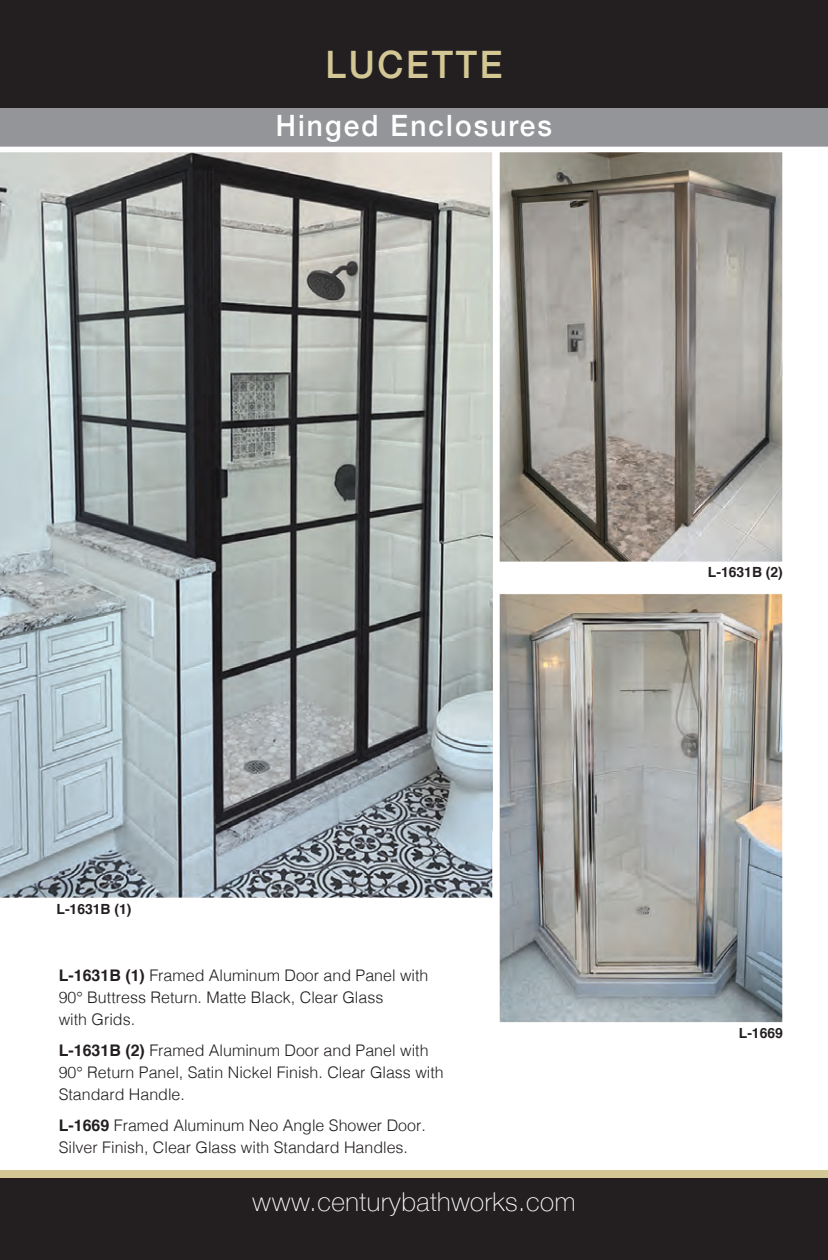
<style>
.page{position:relative;width:828px;height:1260px;background:#fff}
.page>*{position:absolute;margin:0;border:0;box-sizing:border-box;transform-origin:0 0}
.t1{font:500 37.8px "Helvetica Neue";letter-spacing:.075em;color:#d3c795;scale:.95 1}
.t2{font:500 29.4px "Helvetica Neue";letter-spacing:.075em;color:#fff;scale:.95 1}
.t3{font:100 26px "Helvetica Neue";letter-spacing:.02em;color:#fff}
.t4{font:300 16px/22px "Helvetica";color:#231f20}
.catalog_block{font:700 14px "Helvetica";letter-spacing:-.005em;color:#231f20}
.s1{font-weight:700}
</style>
<div class="page">
<img style="left:0;top:152px;width:783px;height:871px">
<svg style="left:477px;top:562px;width:306px;height:30px"></svg>
<div style="left:0;top:73px;width:828px;height:75px;background:#939598"></div>
<svg style="left:0;top:147px;width:828px;height:1px"></svg>
<div style="left:0;top:1172px;width:828px;height:88px;background:#231f20"></div>
<div style="left:0;top:1170px;width:828px;height:7px;background:#d3c795"></div>
<div style="left:0;top:0;width:828px;height:108px;background:#231f20"></div>
<p class="t1" style="left:326px;top:35px;width:188px">LUCETTE</p>
<p class="t2" style="left:276px;top:102px;width:292px">Hinged Enclosures</p>
<p class="catalog_block" style="left:57px;top:898px;width:77px">L-1631B (1)</p>
<p class="t4" style="left:59px;top:964px;width:371px"><span class="s1">L-1631B (1)</span> Framed Aluminum Door and Panel with<br>90° Buttress Return. Matte Black, Clear Glass<br>with Grids.</p>
<p class="t4" style="left:59px;top:1039px;width:387px"><span class="s1">L-1631B (2)</span> Framed Aluminum Door and Panel with<br>90° Return Panel, Satin Nickel Finish. Clear Glass with<br>Standard Handle.</p>
<p class="t4" style="left:59px;top:1114px;width:369px"><span class="s1">L-1669</span> Framed Aluminum Neo Angle Shower Door.<br>Silver Finish, Clear Glass with Standard Handles.</p>
<h3 class="t3" style="left:253px;top:1182px;width:324px">www.centurybathworks.com</h3>
<p class="catalog_block" style="left:708px;top:561px;width:77px">L-1631B (2)</p>
<p class="catalog_block" style="left:739px;top:1022px;width:46px">L-1669</p>
</div>
